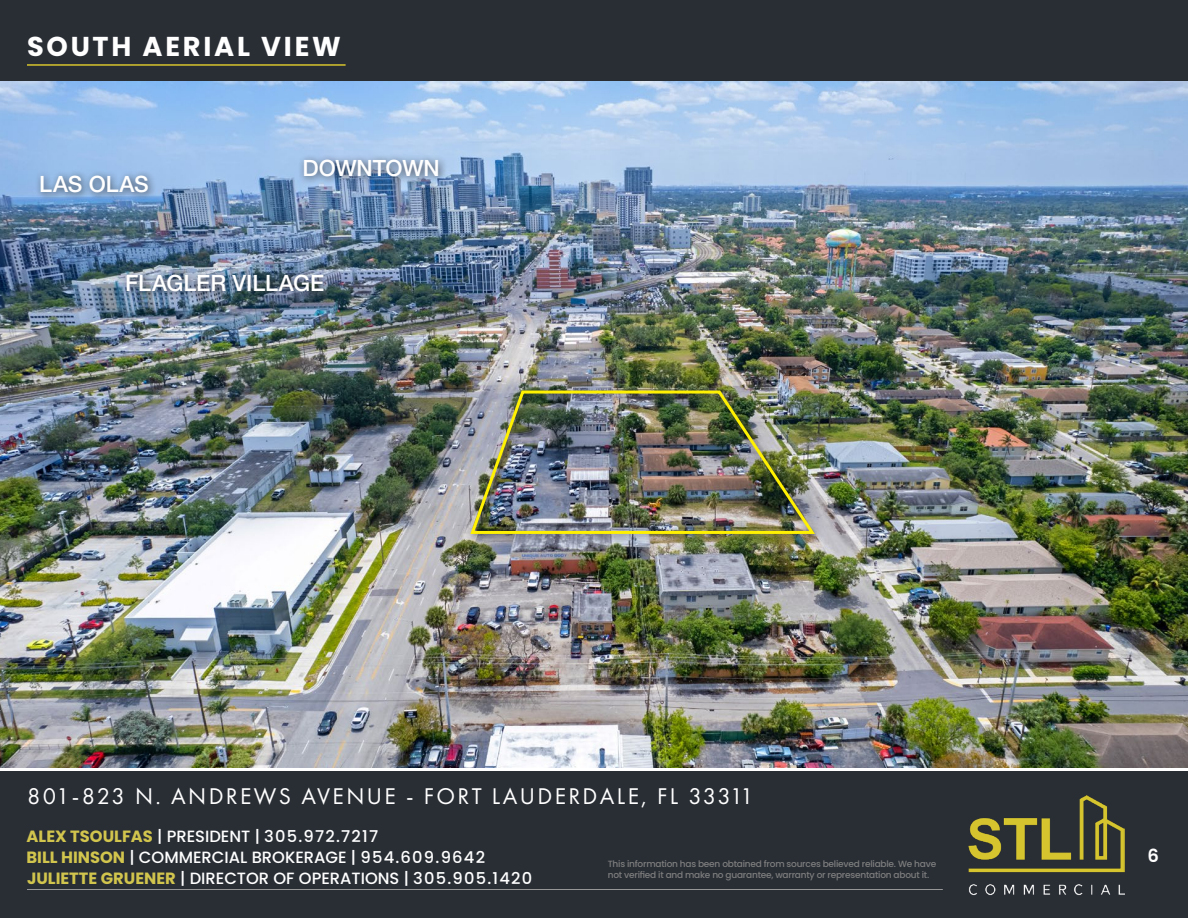
<style>
.page{position:relative;width:1188px;height:918px;background:#fff}
.page>*{position:absolute;margin:0;border:0;box-sizing:border-box;transform-origin:0 0}
.Project_Name__Black__Align_to_Left{font:700 27.3px "Poppins";letter-spacing:.1em;color:#fff}
.t1{font:23.55px "Futura PT";letter-spacing:.1em;color:#fff}
.t2{font:500 22.5px "Helvetica Neue LT Pro";letter-spacing:-.005em;color:#fff}
.t3{font:600 18px "Poppins";color:#fff}
.t4{font:500 16.35px "Poppins";color:#fff}
.t5{font:500 9px "Poppins";letter-spacing:-.025em;color:#7d7d7d}
.s1{font-weight:700;color:#d2c54e}
</style>
<div class="page">
<div style="left:0;top:771px;width:1188px;height:147px;background:#292e35"></div>
<hr style="left:27px;top:889px;width:916px;height:1px;background:#969696">
<img style="left:968px;top:795px;width:156px;height:101px">
<img style="left:0;top:81px;width:1188px;height:686px">
<div style="left:0;top:0;width:1188px;height:80px;background:#292e35"></div>
<hr style="left:27px;top:64px;width:319px;height:2px;background:#d6c42c">
<div style="left:465px;top:384px;width:358px;height:160px;background:#231f20;opacity:.75"></div>
<img style="left:468px;top:389px;width:348px;height:148px">
<div style="left:298px;top:153px;width:149px;height:33px;background:#231f20;opacity:.75"></div>
<div style="left:121px;top:268px;width:211px;height:33px;background:#231f20;opacity:.75"></div>
<div style="left:35px;top:169px;width:122px;height:33px;background:#231f20;opacity:.75"></div>
<p class="Project_Name__Black__Align_to_Left" style="left:27px;top:30px;width:315px">SOUTH AERIAL VIEW</p>
<p class="t2" style="left:39px;top:171px;width:111px">LAS OLAS</p>
<p class="t2" style="left:302px;top:155px;width:139px">DOWNTOWN</p>
<p class="t2" style="left:125px;top:270px;width:201px">FLAGLER VILLAGE</p>
<h2 class="t1" style="left:27px;top:782px;width:728px">801-823 N. ANDREWS AVENUE - FORT LAUDERDALE, FL 33311</h2>
<h3 class="t4" style="left:27px;top:827px;width:353px"><span class="s1">ALEX TSOULFAS</span> | PRESIDENT | 305.972.7217</h3>
<h3 class="t4" style="left:27px;top:868px;width:507px"><span class="s1">JULIETTE GRUENER</span> | DIRECTOR OF OPERATIONS | 305.905.1420</h3>
<h3 class="t4" style="left:27px;top:847px;width:460px"><span class="s1">BILL HINSON</span> | COMMERCIAL BROKERAGE | 954.609.9642</h3>
<p class="t5" style="left:608px;top:858px;width:330px">This information has been obtained from sources believed reliable. We have</p>
<p class="t5" style="left:608px;top:869px;width:323px">not verified it and make no guarantee, warranty or representation about it.</p>
<h3 class="t3" style="left:1147px;top:845px;width:13px">6</h3>
</div>
